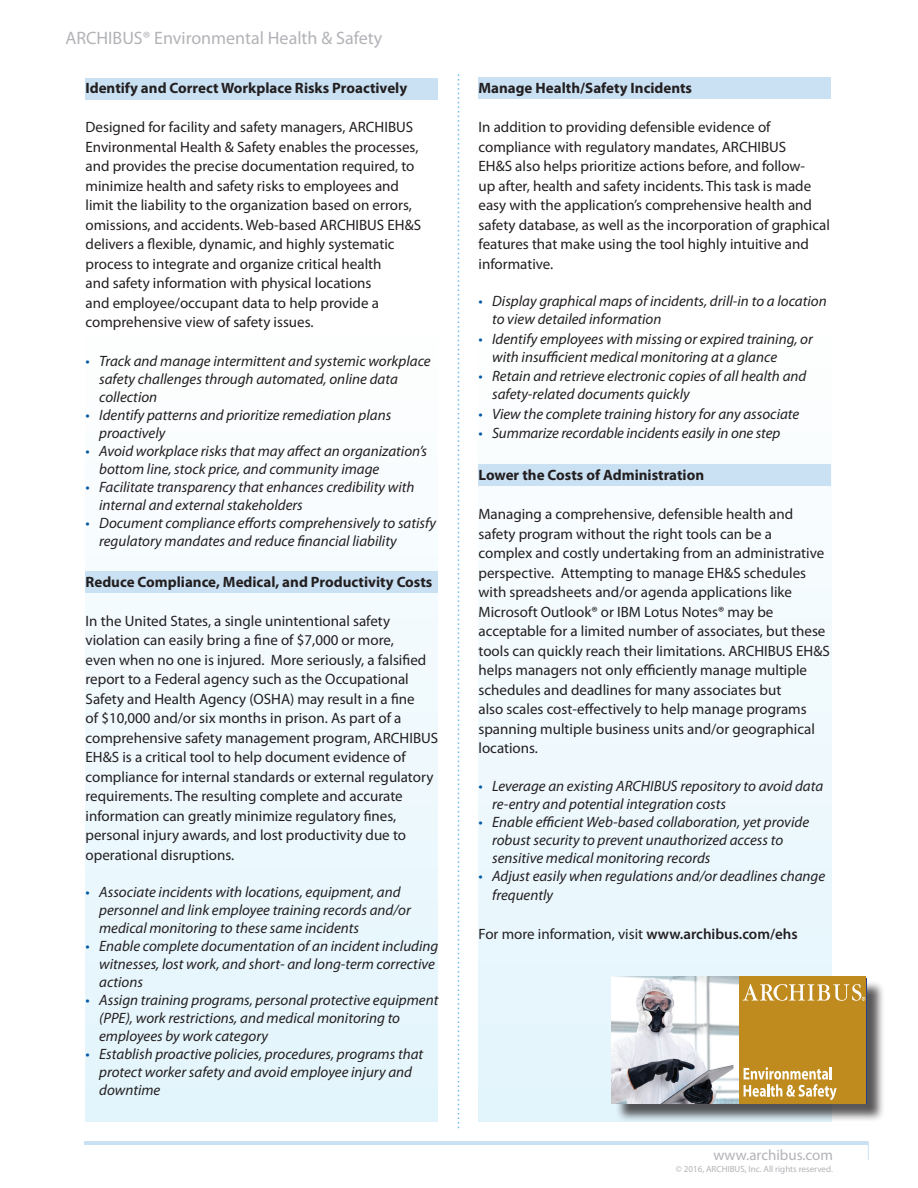
<style>
.page{position:relative;width:918px;height:1188px;background:#fff}
.page>*{position:absolute;margin:0;border:0;box-sizing:border-box;transform-origin:0 0}
.t1{font:18px "Myriad Pro";color:#b2b3b7}
.t2{font:15px/19.5px "Myriad Pro";color:#231f20}
.t3{font:italic 15px/18px "Myriad Pro";color:#231f20}
.t4{font:700 15px "Myriad Pro";color:#231f20}
.t5{font:15px "Myriad Pro";color:#b2b3b7}
.t6{font:9px "Myriad Pro";color:#b2b3b7}
.s1{color:#0157a1}
.s2{font-weight:600}
</style>
<div class="page">
<svg style="left:458px;top:74px;width:1px;height:1054px"></svg>
<hr style="left:85px;top:1142px;width:783px;height:3px;background:#cae1f4">
<svg style="left:868px;top:1142px;width:1px;height:18px"></svg>
<div style="left:479px;top:324px;width:353px;height:797px;background:#f1fafd"></div>
<div style="left:479px;top:465px;width:352px;height:21px;background:#cae1f4"></div>
<div style="left:85px;top:324px;width:353px;height:797px;background:linear-gradient(to right,#f0f9fd,#f0f9fd)"></div>
<div style="left:85px;top:571px;width:353px;height:22px;background:#cae1f4"></div>
<div style="left:85px;top:78px;width:353px;height:21px;background:#cae1f4"></div>
<div style="left:479px;top:78px;width:352px;height:21px;background:#cae1f4"></div>
<div style="left:615px;top:980px;width:270px;height:143px;background:#231f20;opacity:.75"></div>
<div style="left:739px;top:976px;width:127px;height:128px;background:#bf8b1f"></div>
<svg style="left:743px;top:984px;width:122px;height:17px"></svg>
<svg style="left:744px;top:1067px;width:93px;height:33px"></svg>
<img style="left:611px;top:976px;width:128px;height:128px">
<p class="t1" style="left:65px;top:27px;width:318px">ARCHIBUS® Environmental Health &amp; Safety</p>
<p class="t4" style="left:86px;top:78px;width:323px">Identify and Correct Workplace Risks Proactively</p>
<p class="t2" style="left:86px;top:117px;width:337px">Designed for facility and safety managers, ARCHIBUS Environmental Health &amp; Safety enables the processes, and provides the precise documentation required, to minimize health and safety risks to employees and limit the liability to the organization based on errors, omissions, and accidents. Web-based ARCHIBUS EH&amp;S delivers a flexible, dynamic, and highly systematic process to integrate and organize critical health<br>and safety information with physical locations<br>and employee/occupant data to help provide a comprehensive view of safety issues.</p>
<p class="t3" style="left:99px;top:352px;width:333px;text-indent:-14px"><span class="s1">•</span> Track and manage intermittent and systemic workplace safety challenges through automated, online data collection</p>
<p class="t3" style="left:99px;top:406px;width:294px;text-indent:-14px"><span class="s1">•</span> Identify patterns and prioritize remediation plans proactively</p>
<p class="t3" style="left:99px;top:442px;width:330px;text-indent:-14px"><span class="s1">•</span> Avoid workplace risks that may affect an organization’s bottom line, stock price, and community image</p>
<p class="t3" style="left:99px;top:478px;width:317px;text-indent:-14px"><span class="s1">•</span> Facilitate transparency that enhances credibility with internal and external stakeholders</p>
<p class="t3" style="left:99px;top:514px;width:338px;text-indent:-14px"><span class="s1">•</span> Document compliance efforts comprehensively to satisfy regulatory mandates and reduce financial liability</p>
<p class="t4" style="left:86px;top:572px;width:348px">Reduce Compliance, Medical, and Productivity Costs</p>
<p class="t2" style="left:86px;top:611px;width:354px">In the United States, a single unintentional safety violation can easily bring a fine of $7,000 or more,<br>even when no one is injured. More seriously, a falsified report to a Federal agency such as the Occupational Safety and Health Agency (OSHA) may result in a fine<br>of $10,000 and/or six months in prison. As part of a comprehensive safety management program, ARCHIBUS EH&amp;S is a critical tool to help document evidence of compliance for internal standards or external regulatory requirements. The resulting complete and accurate information can greatly minimize regulatory fines, personal injury awards, and lost productivity due to operational disruptions.</p>
<p class="t3" style="left:99px;top:883px;width:313px;text-indent:-14px"><span class="s1">•</span> Associate incidents with locations, equipment, and personnel and link employee training records and/or medical monitoring to these same incidents</p>
<p class="t3" style="left:99px;top:937px;width:341px;text-indent:-14px"><span class="s1">•</span> Enable complete documentation of an incident including witnesses, lost work, and short- and long-term corrective actions</p>
<p class="t3" style="left:99px;top:991px;width:341px;text-indent:-14px"><span class="s1">•</span> Assign training programs, personal protective equipment (PPE), work restrictions, and medical monitoring to employees by work category</p>
<p class="t3" style="left:99px;top:1045px;width:326px;text-indent:-14px"><span class="s1">•</span> Establish proactive policies, procedures, programs that protect worker safety and avoid employee injury and downtime</p>
<p class="t4" style="left:479px;top:78px;width:215px">Manage Health/Safety Incidents</p>
<p class="t2" style="left:479px;top:117px;width:353px">In addition to providing defensible evidence of compliance with regulatory mandates, ARCHIBUS<br>EH&amp;S also helps prioritize actions before, and follow-<br>up after, health and safety incidents. This task is made easy with the application’s comprehensive health and safety database, as well as the incorporation of graphical features that make using the tool highly intuitive and informative.</p>
<p class="t3" style="left:492px;top:292px;width:336px;text-indent:-14px"><span class="s1">•</span> Display graphical maps of incidents, drill-in to a location to view detailed information</p>
<p class="t3" style="left:492px;top:329px;width:322px;text-indent:-14px"><span class="s1">•</span> Identify employees with missing or expired training, or with insufficient medical monitoring at a glance</p>
<p class="t3" style="left:492px;top:367px;width:316px;text-indent:-14px"><span class="s1">•</span> Retain and retrieve electronic copies of all health and safety-related documents quickly</p>
<p class="t3" style="left:479px;top:404px;width:322px"><span class="s1">•</span> View the complete training history for any associate</p>
<p class="t3" style="left:479px;top:424px;width:303px"><span class="s1">•</span> Summarize recordable incidents easily in one step</p>
<p class="t4" style="left:479px;top:465px;width:227px">Lower the Costs of Administration</p>
<p class="t2" style="left:479px;top:504px;width:353px">Managing a comprehensive, defensible health and safety program without the right tools can be a<br>complex and costly undertaking from an administrative perspective. Attempting to manage EH&amp;S schedules with spreadsheets and/or agenda applications like Microsoft Outlook® or IBM Lotus Notes® may be acceptable for a limited number of associates, but these tools can quickly reach their limitations. ARCHIBUS EH&amp;S helps managers not only efficiently manage multiple schedules and deadlines for many associates but<br>also scales cost-effectively to help manage programs spanning multiple business units and/or geographical locations.</p>
<p class="t3" style="left:492px;top:776px;width:333px;text-indent:-14px"><span class="s1">•</span> Leverage an existing ARCHIBUS repository to avoid data re-entry and potential integration costs</p>
<p class="t3" style="left:492px;top:812px;width:319px;text-indent:-14px"><span class="s1">•</span> Enable efficient Web-based collaboration, yet provide robust security to prevent unauthorized access to sensitive medical monitoring records</p>
<p class="t3" style="left:492px;top:866px;width:335px;line-height:19.5px;text-indent:-14px"><span class="s1">•</span> Adjust easily when regulations and/or deadlines change frequently</p>
<p class="t2" style="left:479px;top:924px;width:321px">For more information, visit <span class="s2">www.archibus.com/ehs</span></p>
<p class="t5" style="left:713px;top:1145px;width:121px">www.archibus.com</p>
<p class="t6" style="left:676px;top:1163px;width:159px">© 2016, ARCHIBUS, Inc. All rights reserved.</p>
</div>
